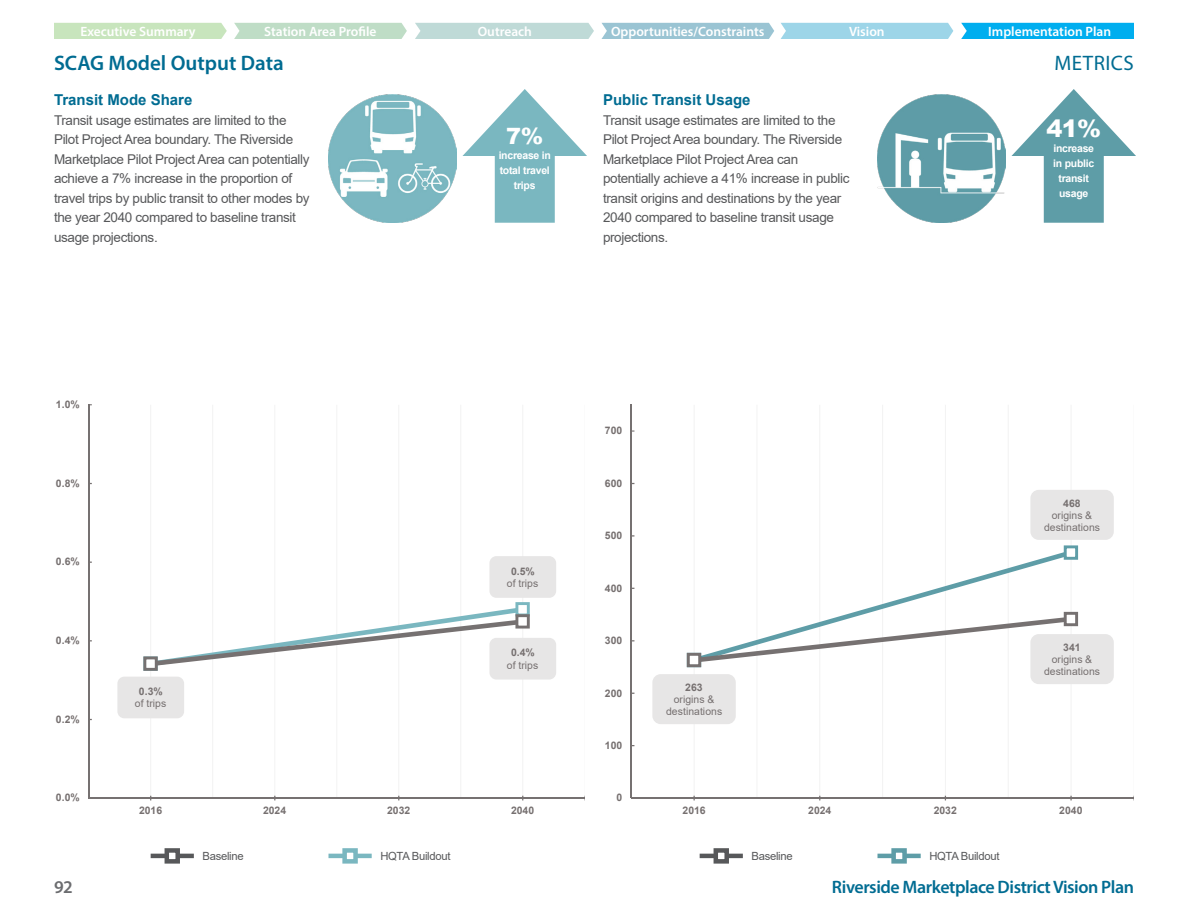
<style>
.page{position:relative;width:1188px;height:918px;background:#fff}
.page>*{position:absolute;margin:0;border:0;box-sizing:border-box;transform-origin:0 0}
.Paragraph{font:900 24px "Arial";color:#fff}
.Paragraph-2{font:900 22.5px "Arial";color:#fff}
.Heading_1{font:600 21px "Myriad Pro";color:#006c92}
.Heading_2{font:21px "Myriad Pro";letter-spacing:.02em;color:#006c92}
.t1{font:600 18px "Myriad Pro";letter-spacing:-.025em;color:#006c92}
.t2{font:600 18px "Myriad Pro";color:#6c6d70}
.Paragraph_Heading_1{font:700 15px "Arial";color:#006c92}
.Paragraph-3{font:13.5px/19.5px "Arial";letter-spacing:-.025em;color:#57585a}
.t3{font:600 13.5px "Myriad Pro";color:#fff}
.Paragraph-4{font:11.25px "Arial";letter-spacing:-.025em;color:#57585a}
.Paragraph-5{font:700 10.5px/15px "Arial";letter-spacing:-.025em;color:#fff;text-align:center}
.t4{font:10.35px/12px "Arial";letter-spacing:.005em;color:#767070;text-align:center}
.t5{font:700 10.35px "Arial";letter-spacing:.005em;color:#767070}
.s1{font-weight:700}
</style>
<div class="page">
<div style="left:415px;top:23px;width:179px;height:16px;background:#bfdad7"></div>
<div style="left:602px;top:23px;width:172px;height:16px;background:#9ac4d3"></div>
<div style="left:781px;top:23px;width:172px;height:16px;background:#9dd5e8"></div>
<div style="left:234px;top:23px;width:173px;height:16px;background:#bfddc6"></div>
<div style="left:54px;top:23px;width:173px;height:16px;background:#c8e5bd"></div>
<div style="left:961px;top:23px;width:173px;height:16px;background:#00aeef"></div>
<div style="left:495px;top:138px;width:60px;height:85px;background:#7ab7c0"></div>
<svg style="left:462px;top:89px;width:125px;height:67px"></svg>
<div style="left:1044px;top:138px;width:60px;height:85px;background:#5e9da7"></div>
<svg style="left:1011px;top:89px;width:125px;height:67px"></svg>
<img style="left:329px;top:94px;width:128px;height:129px">
<img style="left:878px;top:94px;width:128px;height:129px">
<hr style="left:151px;top:854px;width:43px;height:4px;background:#57585a">
<div style="left:165px;top:848px;width:15px;height:16px;background:#fff;border:4px solid #57585a"></div>
<hr style="left:700px;top:854px;width:43px;height:4px;background:#57585a">
<div style="left:714px;top:848px;width:15px;height:16px;background:#fff;border:4px solid #57585a"></div>
<hr style="left:328px;top:854px;width:44px;height:4px;background:#7ab7c0">
<div style="left:342px;top:848px;width:16px;height:16px;background:#fff;border:4px solid #7ab7c0"></div>
<hr style="left:878px;top:854px;width:43px;height:4px;background:#5e9da7">
<div style="left:891px;top:848px;width:16px;height:16px;background:#fff;border:4px solid #5e9da7"></div>
<hr style="left:584px;top:405px;width:1px;height:393px;background:#f2f2f2">
<hr style="left:522px;top:405px;width:1px;height:393px;background:#f2f2f2">
<hr style="left:460px;top:405px;width:1px;height:393px;background:#f2f2f2">
<hr style="left:398px;top:405px;width:1px;height:393px;background:#f2f2f2">
<hr style="left:336px;top:405px;width:1px;height:393px;background:#f2f2f2">
<hr style="left:274px;top:405px;width:1px;height:393px;background:#f2f2f2">
<hr style="left:212px;top:405px;width:1px;height:393px;background:#f2f2f2">
<hr style="left:150px;top:405px;width:1px;height:393px;background:#f2f2f2">
<hr style="left:88px;top:405px;width:1px;height:393px;background:#767171">
<hr style="left:89px;top:798px;width:496px;height:1px;background:#767171">
<svg style="left:143px;top:602px;width:387px;height:69px"></svg>
<div style="left:489px;top:556px;width:67px;height:42px;background:#e7e6e6;border-radius:7px"></div>
<div style="left:117px;top:677px;width:67px;height:41px;background:#e7e6e6;border-radius:7px"></div>
<div style="left:489px;top:638px;width:67px;height:42px;background:#e7e6e6;border-radius:7px"></div>
<hr style="left:1133px;top:405px;width:1px;height:393px;background:#f2f2f2">
<hr style="left:1071px;top:405px;width:1px;height:393px;background:#f2f2f2">
<hr style="left:1008px;top:405px;width:1px;height:393px;background:#f2f2f2">
<hr style="left:945px;top:405px;width:1px;height:393px;background:#f2f2f2">
<hr style="left:882px;top:405px;width:1px;height:393px;background:#f2f2f2">
<hr style="left:819px;top:405px;width:1px;height:393px;background:#f2f2f2">
<hr style="left:756px;top:405px;width:1px;height:393px;background:#f2f2f2">
<hr style="left:694px;top:405px;width:1px;height:393px;background:#f2f2f2">
<hr style="left:631px;top:405px;width:1px;height:393px;background:#767171">
<hr style="left:631px;top:798px;width:503px;height:1px;background:#767171">
<svg style="left:687px;top:545px;width:391px;height:122px"></svg>
<div style="left:1030px;top:490px;width:84px;height:50px;background:#e7e6e6;border-radius:8px"></div>
<div style="left:652px;top:674px;width:84px;height:50px;background:#e7e6e6;border-radius:8px"></div>
<div style="left:1030px;top:634px;width:84px;height:50px;background:#e7e6e6;border-radius:8px"></div>
<p class="t3" style="left:80px;top:23px;width:117px">Executive Summary</p>
<p class="t3" style="left:264px;top:23px;width:114px">Station Area Profile</p>
<p class="t3" style="left:478px;top:23px;width:56px">Outreach</p>
<p class="t3" style="left:611px;top:23px;width:155px">Opportunities/Constraints</p>
<p class="t3" style="left:849px;top:23px;width:37px">Vision</p>
<p class="t3" style="left:988px;top:23px;width:124px">Implementation Plan</p>
<p class="Heading_1" style="left:54px;top:49px;width:231px">SCAG Model Output Data</p>
<p class="Heading_2" style="left:1054px;top:50px;width:81px">METRICS</p>
<p class="Paragraph_Heading_1" style="left:54px;top:90px;width:140px">Transit Mode Share</p>
<p class="Paragraph-3" style="left:54px;top:110px;width:257px">Transit usage estimates are limited to the Pilot Project Area boundary. The Riverside Marketplace Pilot Project Area can potentially achieve a 7% increase in the proportion of travel trips by public transit to other modes by the year 2040 compared to baseline transit usage projections.</p>
<p class="Paragraph-2" style="left:506px;top:120px;width:38px">7%</p>
<p class="Paragraph-5" style="left:499px;top:148px;width:54px">increase in total travel trips</p>
<p class="Paragraph_Heading_1" style="left:603px;top:90px;width:149px">Public Transit Usage</p>
<p class="Paragraph-3" style="left:603px;top:110px;width:248px">Transit usage estimates are limited to the Pilot Project Area boundary. The Riverside Marketplace Pilot Project Area can potentially achieve a 41% increase in public transit origins and destinations by the year 2040 compared to baseline transit usage projections.</p>
<p class="Paragraph" style="left:1046px;top:111px;width:56px">41%</p>
<p class="Paragraph-5" style="left:1053px;top:141px;width:43px">increase in public transit usage</p>
<p class="t5" style="left:56px;top:397px;width:25px">1.0%</p>
<p class="t5" style="left:56px;top:476px;width:25px">0.8%</p>
<p class="t5" style="left:56px;top:555px;width:25px">0.6%</p>
<p class="t5" style="left:56px;top:633px;width:25px">0.4%</p>
<p class="t5" style="left:56px;top:712px;width:25px">0.2%</p>
<p class="t5" style="left:56px;top:791px;width:25px">0.0%</p>
<p class="t4" style="left:507px;top:565px;width:33px"><span class="s1">0.5% </span>of trips</p>
<p class="t4" style="left:135px;top:685px;width:33px"><span class="s1">0.3% </span>of trips</p>
<p class="t4" style="left:507px;top:647px;width:33px"><span class="s1">0.4% </span>of trips</p>
<p class="t5" style="left:139px;top:803px;width:25px">2016</p>
<p class="t5" style="left:263px;top:803px;width:25px">2024</p>
<p class="t5" style="left:387px;top:803px;width:25px">2032</p>
<p class="t5" style="left:511px;top:803px;width:25px">2040</p>
<p class="t5" style="left:605px;top:423px;width:19px">700</p>
<p class="t5" style="left:605px;top:476px;width:19px">600</p>
<p class="t5" style="left:605px;top:528px;width:19px">500</p>
<p class="t5" style="left:605px;top:581px;width:19px">400</p>
<p class="t5" style="left:605px;top:633px;width:19px">300</p>
<p class="t5" style="left:605px;top:686px;width:19px">200</p>
<p class="t5" style="left:605px;top:738px;width:19px">100</p>
<p class="t5" style="left:617px;top:791px;width:7px">0</p>
<p class="t4" style="left:1044px;top:497px;width:58px"><span class="s1">468<br></span>origins &amp; destinations</p>
<p class="t4" style="left:666px;top:681px;width:58px"><span class="s1">263<br></span>origins &amp; destinations</p>
<p class="t4" style="left:1044px;top:641px;width:58px"><span class="s1">341<br></span>origins &amp; destinations</p>
<p class="t5" style="left:683px;top:803px;width:25px">2016</p>
<p class="t5" style="left:808px;top:803px;width:25px">2024</p>
<p class="t5" style="left:934px;top:803px;width:25px">2032</p>
<p class="t5" style="left:1059px;top:803px;width:25px">2040</p>
<p class="Paragraph-4" style="left:202px;top:848px;width:43px">Baseline</p>
<p class="Paragraph-4" style="left:380px;top:848px;width:72px">HQTA Buildout</p>
<p class="Paragraph-4" style="left:752px;top:848px;width:43px">Baseline</p>
<p class="Paragraph-4" style="left:929px;top:848px;width:72px">HQTA Buildout</p>
<h3 class="t2" style="left:54px;top:875px;width:20px">92</h3>
<h3 class="t1" style="left:832px;top:875px;width:304px">Riverside Marketplace District Vision Plan</h3>
</div>
